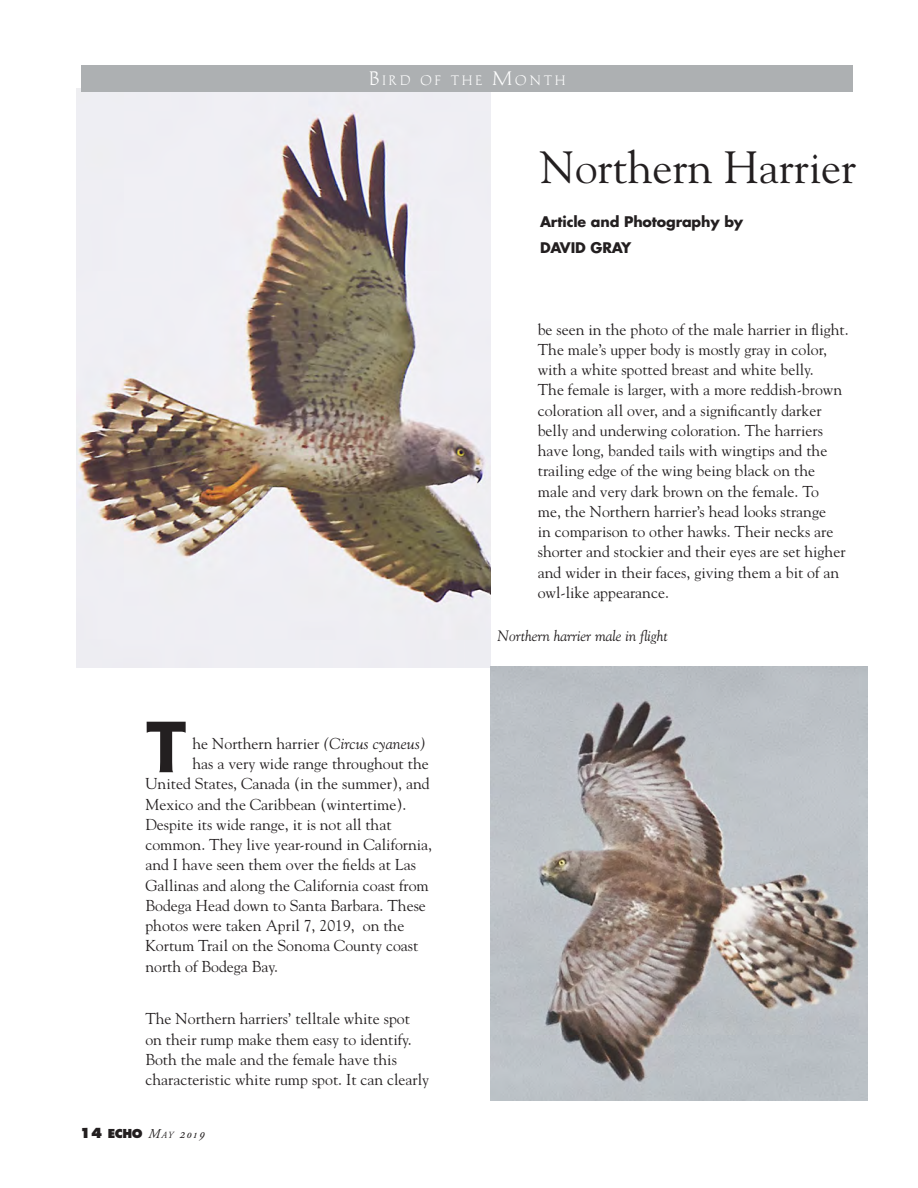
<style>
.page{position:relative;width:918px;height:1188px;background:#fff}
.page>*{position:absolute;margin:0;border:0;box-sizing:border-box;transform-origin:0 0}
.t1{font:700 64.8px "Penumbra Flare Std";color:#231f20}
.t2{font:45px "Goudy Std";color:#231f20}
.t3{font:15.75px/20.2px "Goudy Std";color:#231f20}
.t4{font:italic 15px "Goudy Std";color:#231f20}
.t5{font:700 14.25px/26.2px "Futura Std";letter-spacing:-.01em;color:#231f20}
.t6{font:800 12px "Futura Std";color:#231f20}
.t7{font:11.55px "OPTI Michael Angelo";letter-spacing:.285em;color:#fff}
.s1{font-size:16.5px}
.s2{font-style:italic}
.s3{font-size:13.5px}
.s4{font-family:"Adobe Garamond Pro";font-weight:400;font-style:italic;font-size:13.5px}
.s5{font-family:"Adobe Garamond Pro";font-weight:400;font-style:italic;font-size:9.45px}
</style>
<div class="page">
<img style="left:76px;top:88px;width:415px;height:580px">
<div style="left:81px;top:65px;width:772px;height:27px;background:#adb0b2"></div>
<img style="left:490px;top:667px;width:377px;height:433px">
<p class="t7" style="left:369px;top:73px;width:198px"><span class="s1">B</span>IRD OF THE <span class="s1">M</span>ONTH</p>
<h2 class="t2" style="left:540px;top:139px;width:318px">Northern Harrier</h2>
<p class="t5" style="left:540px;top:208px;width:205px">Article and Photography by<br>DAVID GRAY</p>
<h1 class="t1" style="left:145px;top:706px;width:43px">T</h1>
<p class="t3" style="left:193px;top:733px;width:235px">he Northern harrier <span class="s2">(Circus cyaneus)</span></p>
<p class="t3" style="left:193px;top:753px;width:238px">has a very wide range throughout the</p>
<p class="t3" style="left:145px;top:774px;width:286px">United States, Canada (in the summer), and</p>
<p class="t3" style="left:145px;top:794px;width:263px">Mexico and the Caribbean (wintertime).</p>
<p class="t3" style="left:145px;top:814px;width:248px">Despite its wide range, it is not all that</p>
<p class="t3" style="left:145px;top:834px;width:288px">common. They live year-round in California,</p>
<p class="t3" style="left:145px;top:855px;width:272px">and I have seen them over the fields at Las</p>
<p class="t3" style="left:145px;top:875px;width:285px">Gallinas and along the California coast from</p>
<p class="t3" style="left:145px;top:895px;width:282px">Bodega Head down to Santa Barbara. These</p>
<p class="t3" style="left:145px;top:915px;width:260px">photos were taken April 7, 2019, on the</p>
<p class="t3" style="left:145px;top:936px;width:274px">Kortum Trail on the Sonoma County coast</p>
<p class="t3" style="left:145px;top:956px;width:134px">north of Bodega Bay.</p>
<p class="t3" style="left:145px;top:1009px;width:285px">The Northern harriers’ telltale white spot on their rump make them easy to identify.<br>Both the male and the female have this characteristic white rump spot. It can clearly</p>
<p class="t6" style="left:80px;top:1126px;width:127px"><span class="s3">14</span> ECHO <span class="s4">M</span><span class="s5">ay</span> <span class="s4">2019</span></p>
<p class="t3" style="left:538px;top:319px;width:313px">be seen in the photo of the male harrier in flight.<br>The male’s upper body is mostly gray in color, with a white spotted breast and white belly.<br>The female is larger, with a more reddish-brown coloration all over, and a significantly darker belly and underwing coloration. The harriers have long, banded tails with wingtips and the trailing edge of the wing being black on the male and very dark brown on the female. To<br>me, the Northern harrier’s head looks strange<br>in comparison to other hawks. Their necks are shorter and stockier and their eyes are set higher and wider in their faces, giving them a bit of an owl-like appearance.</p>
<p class="t4" style="left:498px;top:627px;width:171px">Northern harrier male in flight</p>
</div>
